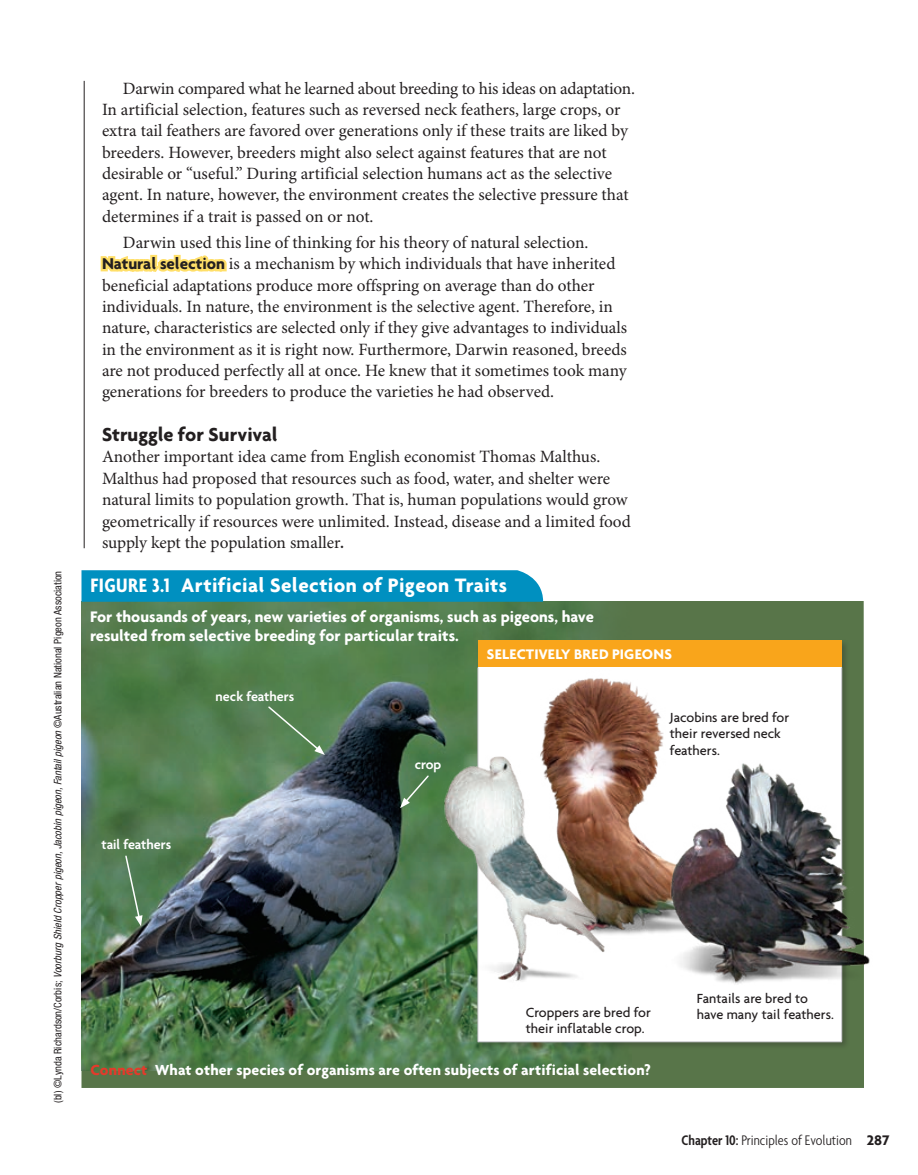
<style>
.page{position:relative;width:918px;height:1175px;background:#fff}
.page>*{position:absolute;margin:0;border:0;box-sizing:border-box;transform-origin:0 0}
.t1{font:700 21px "Agenda";letter-spacing:.02em;color:#fff}
.t2{font:700 20.25px "Agenda";color:#231f20}
.t3{font:17.25px/21.3px "Minion Pro";letter-spacing:-.005em;color:#231f20}
.t4{font:700 16.5px/19.5px "Agenda";color:#fff}
.t5{font:700 15.75px "Agenda";letter-spacing:.005em;color:#fff}
.t6{font:300 condensed 15px "Agenda";color:#231f20}
.t7{font:700 15px "Agenda";letter-spacing:.025em;color:#fff}
.t8{font:500 14.25px/16.5px "Agenda";color:#231f20}
.t9{font:600 14.25px "Agenda";color:#fff}
.t10{font:condensed 10.5px "Helvetica Neue LT Std";color:#231f20}
.s1{font-style:italic}
.s2{font-family:"Agenda";font-weight:700;font-size:16.8px}
.s3{font-family:"Agenda";font-weight:700;font-stretch:condensed;font-size:16.5px}
.s4{font-stretch:condensed}
.s5{color:#e43a2b}
.s6{font-weight:600}
.s7{font-weight:700;font-stretch:normal}
</style>
<div class="page">
<div style="left:81px;top:601px;width:783px;height:487px;background:#587549"></div>
<img style="left:81px;top:601px;width:537px;height:469px">
<svg style="left:81px;top:570px;width:462px;height:32px;background:#0692c0"></svg>
<svg style="left:267px;top:705px;width:58px;height:50px"></svg>
<svg style="left:400px;top:774px;width:24px;height:34px"></svg>
<svg style="left:124px;top:854px;width:19px;height:72px"></svg>
<div style="left:476px;top:638px;width:374px;height:412px;background:#231f20;opacity:.3"></div>
<div style="left:478px;top:640px;width:364px;height:27px;background:#f9a51b"></div>
<div style="left:478px;top:667px;width:364px;height:374px;background:#fff"></div>
<hr style="left:478px;top:1041px;width:364px;height:1px;background:#bcbdc0">
<hr style="left:478px;top:667px;width:1px;height:374px;background:#bcbdc0">
<hr style="left:842px;top:667px;width:1px;height:374px;background:#bcbdc0">
<svg style="left:100px;top:254px;width:127px;height:18px"></svg>
<hr style="left:84px;top:81px;width:1px;height:467px;background:#231f20">
<img style="left:543px;top:678px;width:121px;height:257px">
<img style="left:424px;top:737px;width:195px;height:261px">
<img style="left:656px;top:760px;width:214px;height:236px">
<p class="t10" style="left:52px;top:1102px;width:534px;rotate:-90deg">(bl) ©Lynda Richardson/Corbis; <span class="s1">Voorburg Shield Cropper pigeon, Jacobin pigeon, Fantail pigeon</span> ©Australian National Pigeon Association</p>
<p class="t3" style="left:102px;top:78px;width:535px;text-indent:21px">Darwin compared what he learned about breeding to his ideas on adaptation.<br>In artificial selection, features such as reversed neck feathers, large crops, or extra tail feathers are favored over generations only if these traits are liked by breeders. However, breeders might also select against features that are not desirable or “useful.” During artificial selection humans act as the selective agent. In nature, however, the environment creates the selective pressure that determines if a trait is passed on or not.</p>
<p class="t3" style="left:102px;top:232px;width:527px;text-indent:21px">Darwin used this line of thinking for his theory of natural selection.<br><span class="s2">Natural selection</span> is a mechanism by which individuals that have inherited beneficial adaptations produce more offspring on average than do other individuals. In nature, the environment is the selective agent. Therefore, in nature, characteristics are selected only if they give advantages to individuals in the environment as it is right now. Furthermore, Darwin reasoned, breeds are not produced perfectly all at once. He knew that it sometimes took many generations for breeders to produce the varieties he had observed.</p>
<p class="t2" style="left:102px;top:422px;width:177px">Struggle for Survival</p>
<p class="t3" style="left:102px;top:447px;width:531px">Another important idea came from English economist Thomas Malthus.<br>Malthus had proposed that resources such as food, water, and shelter were natural limits to population growth. That is, human populations would grow geometrically if resources were unlimited. Instead, disease and a limited food supply kept the population smaller<span class="s3">.</span></p>
<p class="t1" style="left:90px;top:572px;width:418px"><span class="s4">FIGURE 3.1</span> Artificial Selection of Pigeon Traits</p>
<p class="t4" style="left:90px;top:606px;width:505px">For thousands of years, new varieties of organisms, such as pigeons, have resulted from selective breeding for particular traits.</p>
<p class="t9" style="left:216px;top:688px;width:80px">neck feathers</p>
<p class="t9" style="left:101px;top:836px;width:71px">tail feathers</p>
<p class="t9" style="left:415px;top:756px;width:28px">crop</p>
<p class="t7" style="left:487px;top:644px;width:39px">Selectiv</p>
<p class="t7" style="left:548px;top:644px;width:105px">ely bred pigeons</p>
<p class="t8" style="left:670px;top:708px;width:121px">Jacobins are bred for their reversed neck feathers.</p>
<p class="t8" style="left:697px;top:989px;width:113px">Fantails are bred to</p>
<p class="t8" style="left:526px;top:1003px;width:127px">Croppers are bred for</p>
<p class="t8" style="left:697px;top:1006px;width:139px">have many tail feathers.</p>
<p class="t8" style="left:526px;top:1020px;width:120px">their inflatable crop.</p>
<p class="t5" style="left:90px;top:1059px;width:562px"><span class="s5">Connect</span> What other species of organisms are often subjects of artificial selection?</p>
<p class="t6" style="left:681px;top:1132px;width:210px"><span class="s6">Chapter 10:</span> Principles of Evolution <span class="s7">287</span></p>
</div>
